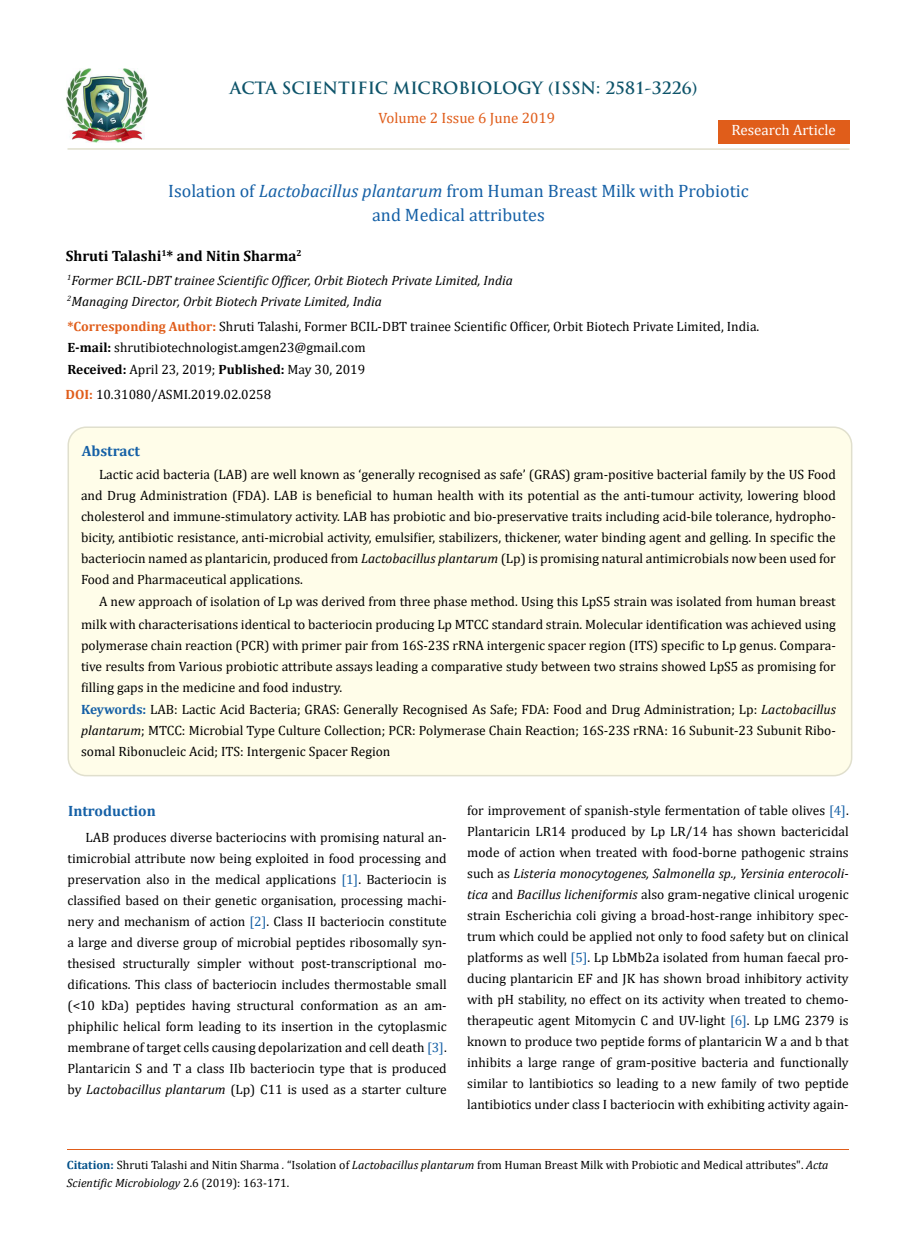
<style>
.page{position:relative;width:917px;height:1260px;background:#fff}
.page>*{position:absolute;margin:0;border:0;box-sizing:border-box;transform-origin:0 0}
.t1{font:18px/24px "Cambria";color:#1560a6;text-align:center}
.t2{font:700 16.5px "Trajan Pro";color:#0e546a}
.t3{font:700 15px "Cambria";color:#000}
.t4{font:15px "Cambria";color:#e05d1a}
.t5{font:700 15px "Cambria";color:#1560a6}
.t6{font:15px "Cambria";color:#fff}
.t7{font:13.5px/21px "Cambria";color:#000;text-align:justify}
.t8{font:italic 13.5px/21px "Cambria";color:#000}
.t9{font:12px/18px "Cambria";color:#000}
.s1{font-style:italic}
.s2{font-weight:700;color:#e05d1a}
.s3{font-weight:700}
.s4{font-weight:700;color:#1560a6}
.s5{color:#1560a6}
.s6{font-weight:700;color:#035089}
</style>
<div class="page">
<img style="left:67px;top:68px;width:80px;height:74px">
<div style="left:717px;top:120px;width:132px;height:23px;background:#e05d1a"></div>
<div style="left:68px;top:427px;width:783px;height:349px;background:#fffde9;border-radius:18px"></div>
<div style="left:67px;top:426px;width:785px;height:350px;border:2px solid #e0dfcd;border-radius:18px"></div>
<hr style="left:67px;top:1150px;width:781px;height:1px;background:#e05d1a">
<hr style="left:67px;top:148px;width:782px;height:2px;background:#e0dfcd">
<p class="t2" style="left:230px;top:77px;width:469px">ACTA SCIENTIFIC MICROBIOLOGY (ISSN: 2581-3226)</p>
<p class="t4" style="left:378px;top:109px;width:178px">Volume 2 Issue 6 June 2019</p>
<p class="t6" style="left:731px;top:121px;width:106px">Research Article</p>
<h1 class="t1" style="left:168px;top:178px;width:582px">Isolation of <span class="s1">Lactobacillus plantarum</span> from Human Breast Milk with Probiotic and Medical attributes</h1>
<p class="t3" style="left:66px;top:245px;width:237px">Shruti Talashi<sup>1</sup>* and Nitin Sharma<sup>2</sup></p>
<p class="t8" style="left:67px;top:269px;width:447px"><sup>1</sup>Former BCIL-DBT trainee Scientific Officer, Orbit Biotech Private Limited, India<br><sup>2</sup>Managing Director, Orbit Biotech Private Limited, India</p>
<p class="t7" style="left:67px;top:316px;width:693px"><span class="s2">*Corresponding Author:</span> Shruti Talashi, Former BCIL-DBT trainee Scientific Officer, Orbit Biotech Private Limited, India.<br><span class="s3">E-mail:</span> shrutibiotechnologist.amgen23@gmail.com</p>
<p class="t7" style="left:67px;top:359px;width:299px"><span class="s3">Received:</span> April 23, 2019; <span class="s3">Published:</span> May 30, 2019</p>
<p class="t7" style="left:66px;top:384px;width:207px"><span class="s2">DOI:</span> 10.31080/ASMI.2019.02.0258</p>
<p class="t5" style="left:82px;top:441px;width:60px">Abstract</p>
<p class="t7" style="left:81px;top:463px;width:756px;text-indent:18px">Lactic acid bacteria (LAB) are well known as ‘generally recognised as safe’ (GRAS) gram-positive bacterial family by the US Food and Drug Administration (FDA). LAB is beneficial to human health with its potential as the anti-tumour activity, lowering blood cholesterol and immune-stimulatory activity. LAB has probiotic and bio-preservative traits including acid-bile tolerance, hydropho&shy;bicity, antibiotic resistance, anti-microbial activity, emulsifier, stabilizers, thickener, water binding agent and gelling. In specific the bacteriocin named as plantaricin, produced from <span class="s1">Lactobacillus plantarum</span> (Lp) is promising natural antimicrobials now been used for Food and Pharmaceutical applications.</p>
<p class="t7" style="left:81px;top:590px;width:756px;line-height:22.5px;text-align:right">A new approach of isolation of Lp was derived from three phase method. Using this LpS5 strain was isolated from human breast milk with characterisations identical to bacteriocin producing Lp MTCC standard strain. Molecular identification was achieved using</p>
<p class="t7" style="left:81px;top:634px;width:756px">polymerase chain reaction (PCR) with primer pair from 16S-23S rRNA intergenic spacer region (ITS) specific to Lp genus. Compara&shy;tive results from Various probiotic attribute assays leading a comparative study between two strains showed LpS5 as promising for filling gaps in the medicine and food industry.</p>
<p class="t7" style="left:81px;top:699px;width:756px"><span class="s4">Keywords:</span> LAB: Lactic Acid Bacteria; GRAS: Generally Recognised As Safe; FDA: Food and Drug Administration; Lp: <span class="s1">Lactobacillus plantarum</span>; MTCC: Microbial Type Culture Collection; PCR: Polymerase Chain Reaction; 16S-23S rRNA: 16 Subunit-23 Subunit Ribo&shy;somal Ribonucleic Acid; ITS: Intergenic Spacer Region</p>
<p class="t5" style="left:68px;top:800px;width:89px">Introduction</p>
<p class="t7" style="left:67px;top:827px;width:381px;text-indent:18px">LAB produces diverse bacteriocins with promising natural an&shy;timicrobial attribute now being exploited in food processing and preservation also in the medical applications <span class="s5">[1]</span>. Bacteriocin is classified based on their genetic organisation, processing machi&shy;nery and mechanism of action <span class="s5">[2]</span>. Class II bacteriocin constitute a large and diverse group of microbial peptides ribosomally syn&shy;thesised structurally simpler without post-transcriptional mo&shy;difications. This class of bacteriocin includes thermostable small (&lt;10 kDa) peptides having structural conformation as an am&shy;phiphilic helical form leading to its insertion in the cytoplasmic membrane of target cells causing depolarization and cell death <span class="s5">[3]</span>.<br>Plantaricin S and T a class IIb bacteriocin type that is produced by <span class="s1">Lactobacillus plantarum</span> (Lp) C11 is used as a starter culture</p>
<p class="t7" style="left:467px;top:800px;width:383px">for improvement of spanish-style fermentation of table olives <span class="s5">[4]</span>.<br>Plantaricin LR14 produced by Lp LR/14 has shown bactericidal mode of action when treated with food-borne pathogenic strains such as <span class="s1">Listeria monocytogenes, Salmonella sp., Yersinia enterocoli&shy;tica</span> and <span class="s1">Bacillus licheniformis</span> also gram-negative clinical urogenic strain Escherichia coli giving a broad-host-range inhibitory spec&shy;trum which could be applied not only to food safety but on clinical platforms as well <span class="s5">[5]</span>. Lp LbMb2a isolated from human faecal pro&shy;ducing plantaricin EF and JK has shown broad inhibitory activity with pH stability, no effect on its activity when treated to chemo&shy;therapeutic agent Mitomycin C and UV-light <span class="s5">[6]</span>. Lp LMG 2379 is known to produce two peptide forms of plantaricin W a and b that inhibits a large range of gram-positive bacteria and functionally similar to lantibiotics so leading to a new family of two peptide lantibiotics under class I bacteriocin with exhibiting activity again-</p>
<p class="t9" style="left:67px;top:1156px;width:763px"><span class="s6">Citation:</span> Shruti Talashi and Nitin Sharma <span class="s1">.</span> “Isolation of <span class="s1">Lactobacillus plantarum</span> from Human Breast Milk with Probiotic and Medical attributes". <span class="s1">Acta<br>Scientific Microbiology</span> 2.6 (2019): 163-171.</p>
</div>
